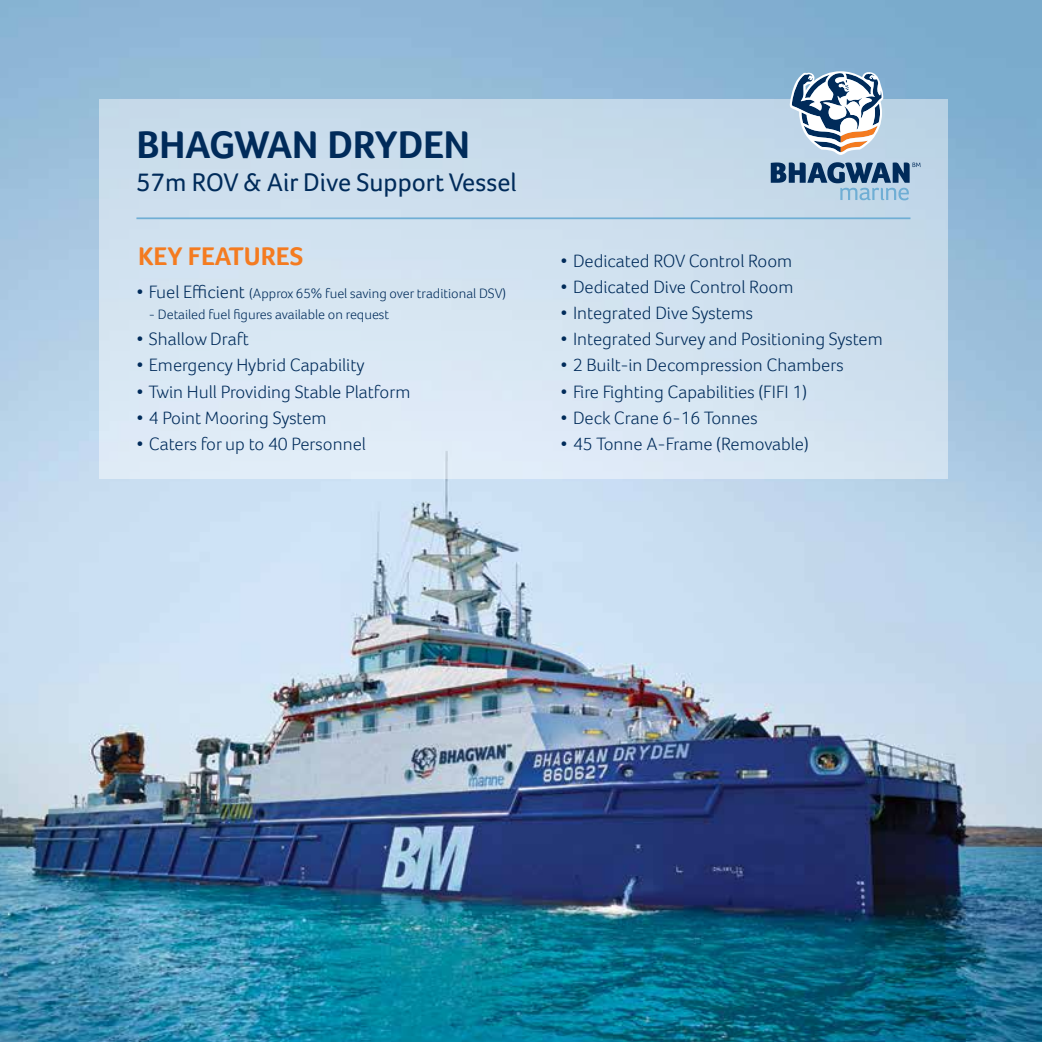
<style>
.page{position:relative;width:1042px;height:1042px;background:#fff}
.page>*{position:absolute;margin:0;border:0;box-sizing:border-box;transform-origin:0 0}
.t1{font:700 39.55px "Foco";color:#002b5a}
.t2{font:26.25px "Foco";color:#002b5a}
.t3{font:700 26.25px "Foco";color:#f47b20}
.t4{font:300 18.38px "Foco";color:#002b5a}
.t5{font:300 14px "Foco";color:#002b5a}
.s1{font-size:18.38px}
</style>
<div class="page">
<img style="left:0;top:0;width:1042px;height:1042px">
<div style="left:99px;top:99px;width:848px;height:380px;background:linear-gradient(to bottom,#c3d8e9,#dfebf7)"></div>
<svg style="left:771px;top:162px;width:149px;height:38px;background:#7d9cb8"></svg>
<svg style="left:789px;top:71px;width:94px;height:84px"></svg>
<hr style="left:136px;top:217px;width:774px;height:2px;background:#6faed4">
<h1 class="t1" style="left:136px;top:122px;width:335px">BHAGWAN DRYDEN</h1>
<h2 class="t2" style="left:136px;top:167px;width:382px">57m ROV &amp; Air Dive Support Vessel</h2>
<h2 class="t3" style="left:138px;top:240px;width:167px">KEY FEATURES</h2>
<p class="t5" style="left:136px;top:285px;width:371px"><span class="s1">• Fuel Efficient</span> (Approx 65% fuel saving over traditional DSV)</p>
<p class="t5" style="left:149px;top:306px;width:242px">- Detailed fuel figures available on request</p>
<p class="t4" style="left:136px;top:328px;width:114px">• Shallow Draft</p>
<p class="t4" style="left:136px;top:354px;width:230px">• Emergency Hybrid Capability</p>
<p class="t4" style="left:136px;top:381px;width:275px">• Twin Hull Providing Stable Platform</p>
<p class="t4" style="left:136px;top:407px;width:192px">• 4 Point Mooring System</p>
<p class="t4" style="left:136px;top:433px;width:231px">• Caters for up to 40 Personnel</p>
<p class="t4" style="left:560px;top:250px;width:233px">• Dedicated ROV Control Room</p>
<p class="t4" style="left:560px;top:276px;width:234px">• Dedicated Dive Control Room</p>
<p class="t4" style="left:560px;top:302px;width:194px">• Integrated Dive Systems</p>
<p class="t4" style="left:560px;top:328px;width:324px">• Integrated Survey and Positioning System</p>
<p class="t4" style="left:560px;top:355px;width:285px">• 2 Built-in Decompression Chambers</p>
<p class="t4" style="left:560px;top:381px;width:248px">• Fire Fighting Capabilities (FIFI 1)</p>
<p class="t4" style="left:560px;top:407px;width:198px">• Deck Crane 6-16 Tonnes</p>
<p class="t4" style="left:560px;top:433px;width:250px">• 45 Tonne A-Frame (Removable)</p>
</div>
